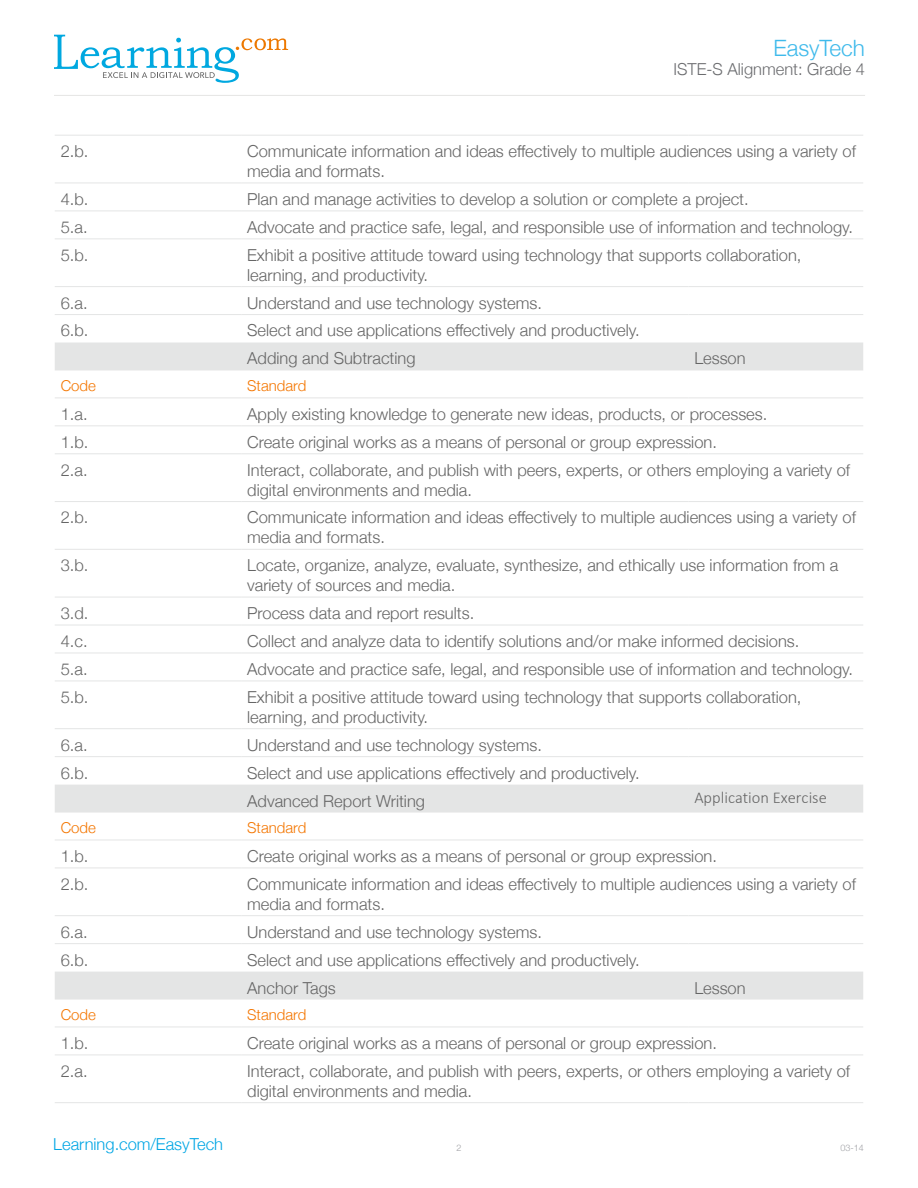
<style>
.page{position:relative;width:918px;height:1188px;background:#fff}
.page>*{position:absolute;margin:0;border:0;box-sizing:border-box;transform-origin:0 0}
.t1{font:300 22.5px "Helvetica Neue";color:#3fbaeb}
.t2{font:300 16.5px/19.8px "Helvetica Neue";color:#666}
.t3{font:300 16.5px "Helvetica Neue";color:#6c6d70}
.t4{font:300 16.5px "Helvetica Neue";color:#00a6e4}
.t5{font:300 16.5px "Calibri";color:#666}
.t6{font:300 15px "Helvetica Neue";color:#f47600}
.t7{font:300 9px "Helvetica Neue";color:#a0a1a5}
</style>
<div class="page">
<hr style="left:54px;top:95px;width:811px;height:1px;background:#e5e5e4">
<svg style="left:54px;top:35px;width:234px;height:48px"></svg>
<svg style="left:55px;top:343px;width:808px;height:657px"></svg>
<hr style="left:55px;top:135px;width:186px;height:1px;background:#e4e5e5">
<hr style="left:55px;top:183px;width:186px;height:1px;background:#e4e5e5">
<hr style="left:55px;top:211px;width:186px;height:1px;background:#e4e5e5">
<hr style="left:55px;top:239px;width:186px;height:1px;background:#e4e5e5">
<hr style="left:55px;top:286px;width:186px;height:1px;background:#e4e5e5">
<hr style="left:55px;top:314px;width:186px;height:1px;background:#e4e5e5">
<hr style="left:55px;top:398px;width:186px;height:1px;background:#e4e5e5">
<hr style="left:241px;top:398px;width:447px;height:1px;background:#e4e5e5">
<hr style="left:688px;top:398px;width:175px;height:1px;background:#e4e5e5">
<hr style="left:55px;top:426px;width:186px;height:1px;background:#e4e5e5">
<hr style="left:55px;top:454px;width:186px;height:1px;background:#e4e5e5">
<hr style="left:55px;top:501px;width:186px;height:1px;background:#e4e5e5">
<hr style="left:55px;top:549px;width:186px;height:1px;background:#e4e5e5">
<hr style="left:55px;top:597px;width:186px;height:1px;background:#e4e5e5">
<hr style="left:55px;top:625px;width:186px;height:1px;background:#e4e5e5">
<hr style="left:55px;top:653px;width:186px;height:1px;background:#e4e5e5">
<hr style="left:55px;top:681px;width:186px;height:1px;background:#e4e5e5">
<hr style="left:55px;top:728px;width:186px;height:1px;background:#e4e5e5">
<hr style="left:55px;top:756px;width:186px;height:1px;background:#e4e5e5">
<hr style="left:55px;top:840px;width:186px;height:1px;background:#e4e5e5">
<hr style="left:241px;top:840px;width:447px;height:1px;background:#e4e5e5">
<hr style="left:688px;top:840px;width:175px;height:1px;background:#e4e5e5">
<hr style="left:55px;top:868px;width:186px;height:1px;background:#e4e5e5">
<hr style="left:55px;top:915px;width:186px;height:1px;background:#e4e5e5">
<hr style="left:55px;top:943px;width:186px;height:1px;background:#e4e5e5">
<hr style="left:55px;top:1027px;width:186px;height:1px;background:#e4e5e5">
<hr style="left:241px;top:1027px;width:447px;height:1px;background:#e4e5e5">
<hr style="left:688px;top:1027px;width:175px;height:1px;background:#e4e5e5">
<hr style="left:55px;top:1055px;width:186px;height:1px;background:#e4e5e5">
<hr style="left:55px;top:1102px;width:186px;height:1px;background:#e4e5e5">
<hr style="left:241px;top:135px;width:447px;height:1px;background:#e4e5e5">
<hr style="left:688px;top:135px;width:175px;height:1px;background:#e4e5e5">
<hr style="left:241px;top:183px;width:447px;height:1px;background:#e4e5e5">
<hr style="left:688px;top:183px;width:175px;height:1px;background:#e4e5e5">
<hr style="left:241px;top:211px;width:447px;height:1px;background:#e4e5e5">
<hr style="left:688px;top:211px;width:175px;height:1px;background:#e4e5e5">
<hr style="left:241px;top:239px;width:447px;height:1px;background:#e4e5e5">
<hr style="left:688px;top:239px;width:175px;height:1px;background:#e4e5e5">
<hr style="left:241px;top:286px;width:447px;height:1px;background:#e4e5e5">
<hr style="left:688px;top:286px;width:175px;height:1px;background:#e4e5e5">
<hr style="left:241px;top:314px;width:447px;height:1px;background:#e4e5e5">
<hr style="left:688px;top:314px;width:175px;height:1px;background:#e4e5e5">
<hr style="left:241px;top:426px;width:447px;height:1px;background:#e4e5e5">
<hr style="left:688px;top:426px;width:175px;height:1px;background:#e4e5e5">
<hr style="left:241px;top:454px;width:447px;height:1px;background:#e4e5e5">
<hr style="left:688px;top:454px;width:175px;height:1px;background:#e4e5e5">
<hr style="left:241px;top:501px;width:447px;height:1px;background:#e4e5e5">
<hr style="left:688px;top:501px;width:175px;height:1px;background:#e4e5e5">
<hr style="left:241px;top:549px;width:447px;height:1px;background:#e4e5e5">
<hr style="left:688px;top:549px;width:175px;height:1px;background:#e4e5e5">
<hr style="left:241px;top:597px;width:447px;height:1px;background:#e4e5e5">
<hr style="left:688px;top:597px;width:175px;height:1px;background:#e4e5e5">
<hr style="left:241px;top:625px;width:447px;height:1px;background:#e4e5e5">
<hr style="left:688px;top:625px;width:175px;height:1px;background:#e4e5e5">
<hr style="left:241px;top:653px;width:447px;height:1px;background:#e4e5e5">
<hr style="left:688px;top:653px;width:175px;height:1px;background:#e4e5e5">
<hr style="left:241px;top:681px;width:447px;height:1px;background:#e4e5e5">
<hr style="left:688px;top:681px;width:175px;height:1px;background:#e4e5e5">
<hr style="left:241px;top:728px;width:447px;height:1px;background:#e4e5e5">
<hr style="left:688px;top:728px;width:175px;height:1px;background:#e4e5e5">
<hr style="left:241px;top:756px;width:447px;height:1px;background:#e4e5e5">
<hr style="left:688px;top:756px;width:175px;height:1px;background:#e4e5e5">
<hr style="left:241px;top:868px;width:447px;height:1px;background:#e4e5e5">
<hr style="left:688px;top:868px;width:175px;height:1px;background:#e4e5e5">
<hr style="left:241px;top:915px;width:447px;height:1px;background:#e4e5e5">
<hr style="left:688px;top:915px;width:175px;height:1px;background:#e4e5e5">
<hr style="left:241px;top:943px;width:447px;height:1px;background:#e4e5e5">
<hr style="left:688px;top:943px;width:175px;height:1px;background:#e4e5e5">
<hr style="left:241px;top:1055px;width:447px;height:1px;background:#e4e5e5">
<hr style="left:688px;top:1055px;width:175px;height:1px;background:#e4e5e5">
<hr style="left:241px;top:1102px;width:447px;height:1px;background:#e4e5e5">
<hr style="left:688px;top:1102px;width:175px;height:1px;background:#e4e5e5">
<h1 class="t1" style="left:773px;top:30px;width:93px">EasyTech</h1>
<p class="t3" style="left:673px;top:56px;width:193px">ISTE-S Alignment: Grade 4</p>
<p class="t2" style="left:61px;top:140px;width:29px">2.b.</p>
<p class="t2" style="left:247px;top:140px;width:610px">Communicate information and ideas effectively to multiple audiences using a variety of media and formats.</p>
<p class="t2" style="left:61px;top:188px;width:29px">4.b.</p>
<p class="t2" style="left:247px;top:188px;width:503px">Plan and manage activities to develop a solution or complete a project.</p>
<p class="t2" style="left:61px;top:216px;width:28px">5.a.</p>
<p class="t2" style="left:247px;top:216px;width:607px">Advocate and practice safe, legal, and responsible use of information and technology.</p>
<p class="t2" style="left:61px;top:244px;width:29px">5.b.</p>
<p class="t2" style="left:247px;top:244px;width:556px">Exhibit a positive attitude toward using technology that supports collaboration, learning, and productivity.</p>
<p class="t2" style="left:61px;top:292px;width:28px">6.a.</p>
<p class="t2" style="left:247px;top:292px;width:296px">Understand and use technology systems.</p>
<p class="t2" style="left:61px;top:320px;width:29px">6.b.</p>
<p class="t2" style="left:247px;top:320px;width:394px">Select and use applications effectively and productively.</p>
<p class="t2" style="left:247px;top:348px;width:170px">Adding and Subtracting</p>
<p class="t2" style="left:694px;top:348px;width:53px">Lesson</p>
<p class="t6" style="left:61px;top:374px;width:37px">Code</p>
<p class="t6" style="left:247px;top:374px;width:61px">Standard</p>
<p class="t2" style="left:61px;top:403px;width:28px">1.a.</p>
<p class="t2" style="left:247px;top:403px;width:522px">Apply existing knowledge to generate new ideas, products, or processes.</p>
<p class="t2" style="left:61px;top:431px;width:29px">1.b.</p>
<p class="t2" style="left:247px;top:431px;width:471px">Create original works as a means of personal or group expression.</p>
<p class="t2" style="left:61px;top:459px;width:28px">2.a.</p>
<p class="t2" style="left:247px;top:459px;width:605px">Interact, collaborate, and publish with peers, experts, or others employing a variety of digital environments and media.</p>
<p class="t2" style="left:61px;top:507px;width:29px">2.b.</p>
<p class="t2" style="left:247px;top:507px;width:610px">Communicate information and ideas effectively to multiple audiences using a variety of media and formats.</p>
<p class="t2" style="left:61px;top:555px;width:29px">3.b.</p>
<p class="t2" style="left:247px;top:555px;width:593px">Locate, organize, analyze, evaluate, synthesize, and ethically use information from a variety of sources and media.</p>
<p class="t2" style="left:61px;top:602px;width:29px">3.d.</p>
<p class="t2" style="left:247px;top:602px;width:229px">Process data and report results.</p>
<p class="t2" style="left:61px;top:630px;width:28px">4.c.</p>
<p class="t2" style="left:247px;top:630px;width:554px">Collect and analyze data to identify solutions and/or make informed decisions.</p>
<p class="t2" style="left:61px;top:658px;width:28px">5.a.</p>
<p class="t2" style="left:247px;top:658px;width:607px">Advocate and practice safe, legal, and responsible use of information and technology.</p>
<p class="t2" style="left:61px;top:686px;width:29px">5.b.</p>
<p class="t2" style="left:247px;top:686px;width:556px">Exhibit a positive attitude toward using technology that supports collaboration, learning, and productivity.</p>
<p class="t2" style="left:61px;top:734px;width:28px">6.a.</p>
<p class="t2" style="left:247px;top:734px;width:296px">Understand and use technology systems.</p>
<p class="t2" style="left:61px;top:762px;width:29px">6.b.</p>
<p class="t2" style="left:247px;top:762px;width:394px">Select and use applications effectively and productively.</p>
<p class="t2" style="left:247px;top:790px;width:179px">Advanced Report Writing</p>
<p class="t5" style="left:694px;top:787px;width:134px">Application Exercise</p>
<p class="t6" style="left:61px;top:816px;width:37px">Code</p>
<p class="t6" style="left:247px;top:816px;width:61px">Standard</p>
<p class="t2" style="left:61px;top:845px;width:29px">1.b.</p>
<p class="t2" style="left:247px;top:845px;width:471px">Create original works as a means of personal or group expression.</p>
<p class="t2" style="left:61px;top:873px;width:29px">2.b.</p>
<p class="t2" style="left:247px;top:873px;width:610px">Communicate information and ideas effectively to multiple audiences using a variety of media and formats.</p>
<p class="t2" style="left:61px;top:921px;width:28px">6.a.</p>
<p class="t2" style="left:247px;top:921px;width:296px">Understand and use technology systems.</p>
<p class="t2" style="left:61px;top:949px;width:29px">6.b.</p>
<p class="t2" style="left:247px;top:949px;width:394px">Select and use applications effectively and productively.</p>
<p class="t2" style="left:247px;top:977px;width:90px">Anchor Tags</p>
<p class="t2" style="left:694px;top:977px;width:53px">Lesson</p>
<p class="t6" style="left:61px;top:1003px;width:37px">Code</p>
<p class="t6" style="left:247px;top:1003px;width:61px">Standard</p>
<p class="t2" style="left:61px;top:1032px;width:29px">1.b.</p>
<p class="t2" style="left:247px;top:1032px;width:471px">Create original works as a means of personal or group expression.</p>
<p class="t2" style="left:61px;top:1060px;width:28px">2.a.</p>
<p class="t2" style="left:247px;top:1060px;width:605px">Interact, collaborate, and publish with peers, experts, or others employing a variety of digital environments and media.</p>
<p class="t4" style="left:53px;top:1131px;width:171px">Learning.com/EasyTech</p>
<p class="t7" style="left:456px;top:1141px;width:7px">2</p>
<p class="t7" style="left:841px;top:1141px;width:25px">03-14</p>
</div>
